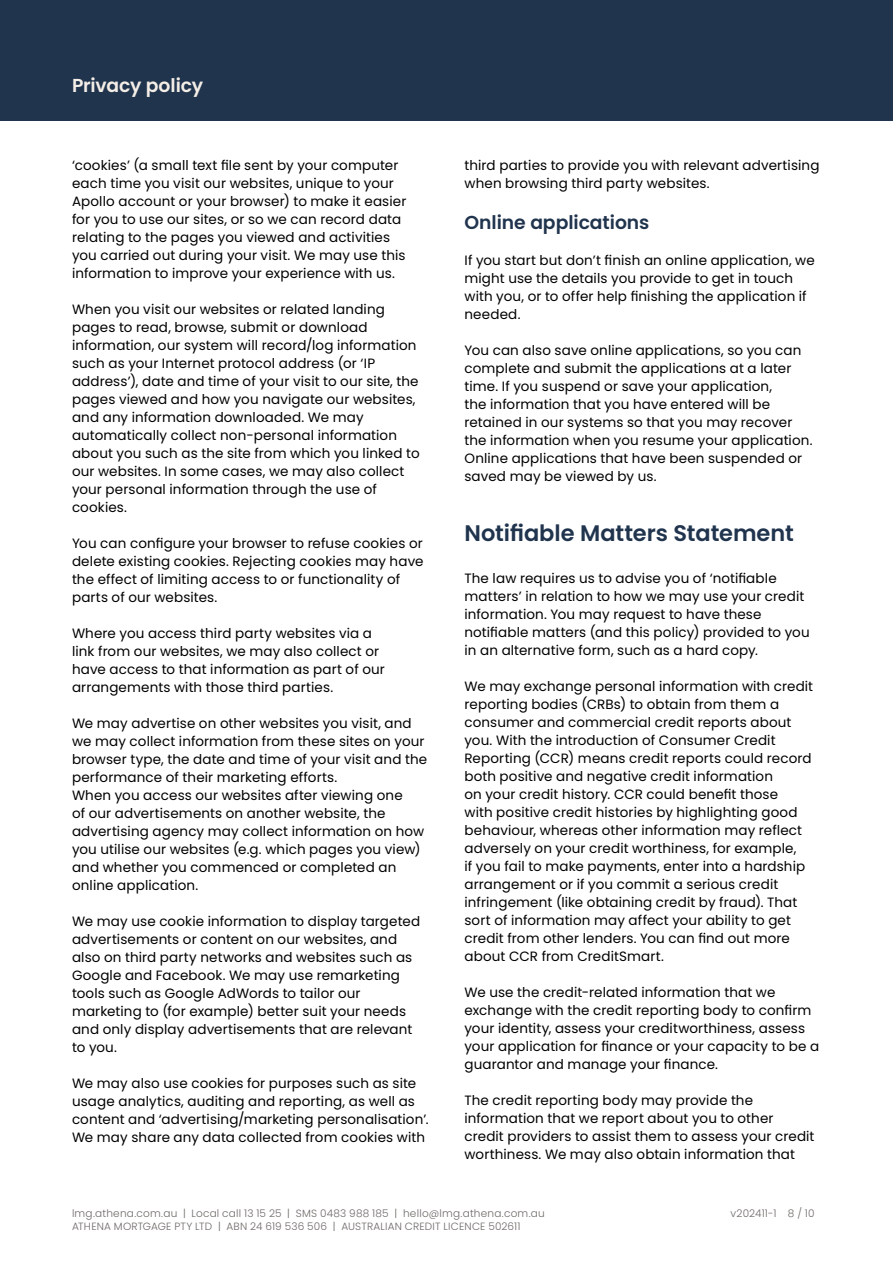
<style>
.page{position:relative;width:893px;height:1263px;background:#fff}
.page>*{position:absolute;margin:0;border:0;box-sizing:border-box;transform-origin:0 0}
.t1{font:600 22.5px "Poppins";letter-spacing:-.005em;color:#20344e}
.t2{font:600 18.75px "Poppins";letter-spacing:-.005em;color:#20344e}
.t3{font:600 18.75px "Poppins";letter-spacing:-.005em;color:#f4eee7}
.t4{font:13.5px/18px "Poppins";letter-spacing:.01em;color:#000}
.t5{font:300 10.5px/12.6px "Poppins";letter-spacing:.02em;color:#6d6a66}
</style>
<div class="page">
<div style="left:0;top:0;width:893px;height:120px;background:#20344e"></div>
<h2 class="t3" style="left:72px;top:75px;width:133px">Privacy policy</h2>
<p class="t4" style="left:72px;top:157px;width:336px">‘cookies’ (a small text file sent by your computer each time you visit our websites, unique to your Apollo account or your browser) to make it easier for you to use our sites, or so we can record data relating to the pages you viewed and activities you carried out during your visit. We may use this information to improve your experience with us.</p>
<p class="t4" style="left:72px;top:300px;width:349px">When you visit our websites or related landing pages to read, browse, submit or download information, our system will record/log information such as your Internet protocol address (or ‘IP address’), date and time of your visit to our site, the pages viewed and how you navigate our websites, and any information downloaded. We may automatically collect non-personal information about you such as the site from which you linked to our websites. In some cases, we may also collect your personal information through the use of cookies.</p>
<p class="t4" style="left:72px;top:534px;width:353px">You can configure your browser to refuse cookies or delete existing cookies. Rejecting cookies may have the effect of limiting access to or functionality of parts of our websites.</p>
<p class="t4" style="left:72px;top:624px;width:314px">Where you access third party websites via a link from our websites, we may also collect or have access to that information as part of our arrangements with those third parties.</p>
<p class="t4" style="left:72px;top:714px;width:357px">We may advertise on other websites you visit, and we may collect information from these sites on your browser type, the date and time of your visit and the performance of their marketing efforts.<br>When you access our websites after viewing one<br>of our advertisements on another website, the advertising agency may collect information on how you utilise our websites (e.g. which pages you view) and whether you commenced or completed an online application.</p>
<p class="t4" style="left:72px;top:912px;width:350px">We may use cookie information to display targeted advertisements or content on our websites, and also on third party networks and websites such as Google and Facebook. We may use remarketing tools such as Google AdWords to tailor our marketing to (for example) better suit your needs and only display advertisements that are relevant to you.</p>
<p class="t4" style="left:72px;top:1074px;width:358px">We may also use cookies for purposes such as site usage analytics, auditing and reporting, as well as content and ‘advertising/marketing personalisation’.<br>We may share any data collected from cookies with</p>
<p class="t4" style="left:464px;top:156px;width:357px">third parties to provide you with relevant advertising when browsing third party websites.</p>
<h2 class="t2" style="left:464px;top:211px;width:186px">Online applications</h2>
<p class="t4" style="left:464px;top:251px;width:352px">If you start but don’t finish an online application, we might use the details you provide to get in touch with you, or to offer help finishing the application if needed.</p>
<p class="t4" style="left:464px;top:341px;width:350px">You can also save online applications, so you can complete and submit the applications at a later time. If you suspend or save your application,<br>the information that you have entered will be retained in our systems so that you may recover the information when you resume your application.<br>Online applications that have been suspended or saved may be viewed by us.</p>
<h1 class="t1" style="left:464px;top:520px;width:331px">Notifiable Matters Statement</h1>
<p class="t4" style="left:464px;top:569px;width:347px">The law requires us to advise you of ‘notifiable matters’ in relation to how we may use your credit information. You may request to have these notifiable matters (and this policy) provided to you in an alternative form, such as a hard copy.</p>
<p class="t4" style="left:464px;top:677px;width:350px">We may exchange personal information with credit reporting bodies (CRBs) to obtain from them a consumer and commercial credit reports about you. With the introduction of Consumer Credit Reporting (CCR) means credit reports could record both positive and negative credit information<br>on your credit history. CCR could benefit those<br>with positive credit histories by highlighting good behaviour, whereas other information may reflect adversely on your credit worthiness, for example,<br>if you fail to make payments, enter into a hardship arrangement or if you commit a serious credit infringement (like obtaining credit by fraud). That sort of information may affect your ability to get credit from other lenders. You can find out more about CCR from CreditSmart.</p>
<p class="t4" style="left:464px;top:983px;width:356px">We use the credit-related information that we exchange with the credit reporting body to confirm your identity, assess your creditworthiness, assess your application for finance or your capacity to be a guarantor and manage your finance.</p>
<p class="t4" style="left:464px;top:1091px;width:352px">The credit reporting body may provide the information that we report about you to other credit providers to assist them to assess your credit worthiness. We may also obtain information that</p>
<p class="t5" style="left:72px;top:1207px;width:474px">lmg.athena.com.au | Local call 13 15 25 | SMS 0483 988 185 | hello@lmg.athena.com.au<br>ATHENA MORTGAGE PTY LTD | ABN 24 619 536 506 | AUSTRALIAN CREDIT LICENCE 502611</p>
<p class="t5" style="left:731px;top:1207px;width:86px">v202411-1 8 / 10</p>
</div>
